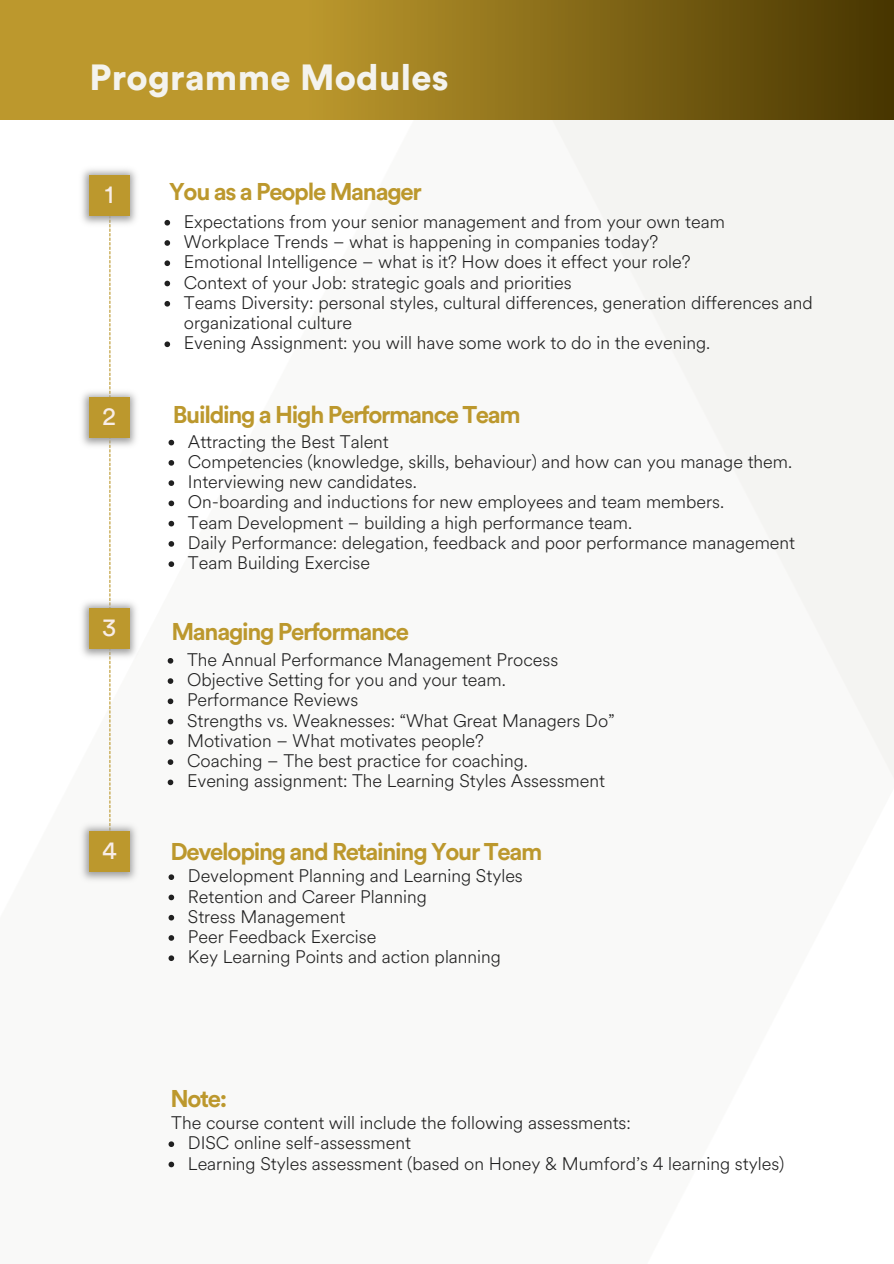
<style>
.page{position:relative;width:894px;height:1264px;background:#fff}
.page>*{position:absolute;margin:0;border:0;box-sizing:border-box;transform-origin:0 0}
.t1{font:900 36px "Circular Std";letter-spacing:.01em;color:#f4f3ee}
.t2{font:25.35px "Circular Std";color:#f8ede8}
.t3{font:700 24px "Circular Std";letter-spacing:-.055em;color:#bc982d}
.t4{font:300 18px/20.2px "Circular Spotify Text";color:#202020}
</style>
<div class="page">
<img style="left:0;top:119px;width:893px;height:1049px">
<svg style="left:0;top:0;width:893px;height:119px;background:#95771e"></svg>
<svg style="left:164px;top:220px;width:6px;height:5px"></svg>
<svg style="left:164px;top:240px;width:6px;height:6px"></svg>
<svg style="left:164px;top:260px;width:6px;height:6px"></svg>
<svg style="left:164px;top:281px;width:6px;height:5px"></svg>
<svg style="left:164px;top:301px;width:6px;height:5px"></svg>
<svg style="left:164px;top:341px;width:6px;height:6px"></svg>
<svg style="left:168px;top:658px;width:5px;height:5px"></svg>
<svg style="left:168px;top:678px;width:5px;height:6px"></svg>
<svg style="left:168px;top:698px;width:5px;height:6px"></svg>
<svg style="left:168px;top:718px;width:5px;height:6px"></svg>
<svg style="left:168px;top:739px;width:5px;height:5px"></svg>
<svg style="left:168px;top:759px;width:5px;height:6px"></svg>
<svg style="left:168px;top:779px;width:5px;height:6px"></svg>
<svg style="left:168px;top:440px;width:6px;height:5px"></svg>
<svg style="left:168px;top:460px;width:6px;height:5px"></svg>
<svg style="left:168px;top:480px;width:6px;height:6px"></svg>
<svg style="left:168px;top:500px;width:6px;height:6px"></svg>
<svg style="left:168px;top:521px;width:6px;height:5px"></svg>
<svg style="left:168px;top:541px;width:6px;height:5px"></svg>
<svg style="left:168px;top:561px;width:6px;height:6px"></svg>
<svg style="left:168px;top:874px;width:6px;height:6px"></svg>
<svg style="left:168px;top:894px;width:6px;height:6px"></svg>
<svg style="left:168px;top:914px;width:6px;height:6px"></svg>
<svg style="left:168px;top:935px;width:6px;height:5px"></svg>
<svg style="left:168px;top:955px;width:6px;height:6px"></svg>
<svg style="left:168px;top:1141px;width:6px;height:5px"></svg>
<svg style="left:168px;top:1161px;width:6px;height:6px"></svg>
<svg style="left:109px;top:228px;width:1px;height:593px"></svg>
<img style="left:77px;top:164px;width:64px;height:64px">
<div style="left:89px;top:175px;width:40px;height:40px;background:#bc982d"></div>
<img style="left:77px;top:387px;width:64px;height:64px">
<div style="left:89px;top:397px;width:40px;height:41px;background:#bc982d"></div>
<img style="left:77px;top:597px;width:64px;height:64px">
<div style="left:89px;top:608px;width:40px;height:40px;background:#bc982d"></div>
<img style="left:77px;top:821px;width:64px;height:63px">
<div style="left:89px;top:831px;width:40px;height:40px;background:#bc982d"></div>
<p class="t1" style="left:89px;top:61px;width:361px">Programme Modules</p>
<p class="t2" style="left:105px;top:182px;width:10px">1</p>
<p class="t3" style="left:169px;top:180px;width:254px">You as a People Manager</p>
<h1 class="t4" style="left:184px;top:212px;width:542px">Expectations from your senior management and from your own team</h1>
<p class="t4" style="left:184px;top:232px;width:475px">Workplace Trends – what is happening in companies today?</p>
<p class="t4" style="left:184px;top:252px;width:508px">Emotional Intelligence – what is it? How does it effect your role?</p>
<p class="t4" style="left:184px;top:272px;width:389px">Context of your Job: strategic goals and priorities</p>
<p class="t4" style="left:184px;top:293px;width:630px">Teams Diversity: personal styles, cultural differences, generation differences and organizational culture</p>
<p class="t4" style="left:184px;top:333px;width:528px">Evening Assignment: you will have some work to do in the evening.</p>
<p class="t2" style="left:102px;top:405px;width:15px">2</p>
<p class="t3" style="left:173px;top:403px;width:349px">Building a High Performance Team</p>
<h2 class="t4" style="left:188px;top:431px;width:202px">Attracting the Best Talent</h2>
<p class="t4" style="left:188px;top:452px;width:605px">Competencies (knowledge, skills, behaviour) and how can you manage them.</p>
<p class="t4" style="left:188px;top:472px;width:230px">Interviewing new candidates.</p>
<p class="t4" style="left:188px;top:492px;width:537px">On-boarding and inductions for new employees and team members.</p>
<p class="t4" style="left:188px;top:512px;width:446px">Team Development – building a high performance team.</p>
<p class="t4" style="left:188px;top:533px;width:608px">Daily Performance: delegation, feedback and poor performance management</p>
<p class="t4" style="left:188px;top:553px;width:184px">Team Building Exercise</p>
<p class="t2" style="left:102px;top:615px;width:16px">3</p>
<p class="t3" style="left:171px;top:620px;width:239px">Managing Performance</p>
<p class="t4" style="left:187px;top:650px;width:372px">The Annual Performance Management Process</p>
<p class="t4" style="left:187px;top:670px;width:320px">Objective Setting for you and your team.</p>
<h2 class="t4" style="left:187px;top:690px;width:173px">Performance Reviews</h2>
<p class="t4" style="left:187px;top:710px;width:429px">Strengths vs. Weaknesses: “What Great Managers Do”</p>
<p class="t4" style="left:187px;top:731px;width:298px">Motivation – What motivates people?</p>
<p class="t4" style="left:187px;top:751px;width:342px">Coaching – The best practice for coaching.</p>
<p class="t4" style="left:187px;top:771px;width:419px">Evening assignment: The Learning Styles Assessment</p>
<p class="t2" style="left:102px;top:838px;width:16px">4</p>
<p class="t3" style="left:170px;top:840px;width:373px">Developing and Retaining Your Team</p>
<p class="t4" style="left:188px;top:866px;width:336px">Development Planning and Learning Styles</p>
<h2 class="t4" style="left:188px;top:886px;width:240px">Retention and Career Planning</h2>
<p class="t4" style="left:188px;top:906px;width:159px">Stress Management</p>
<p class="t4" style="left:188px;top:927px;width:190px">Peer Feedback Exercise</p>
<p class="t4" style="left:188px;top:947px;width:314px">Key Learning Points and action planning</p>
<p class="t3" style="left:170px;top:1087px;width:59px">Note:</p>
<p class="t4" style="left:171px;top:1112px;width:461px">The course content will include the following assessments:</p>
<p class="t4" style="left:188px;top:1133px;width:224px">DISC online self-assessment</p>
<h2 class="t4" style="left:188px;top:1153px;width:598px">Learning Styles assessment (based on Honey &amp; Mumford’s 4 learning styles)</h2>
</div>
